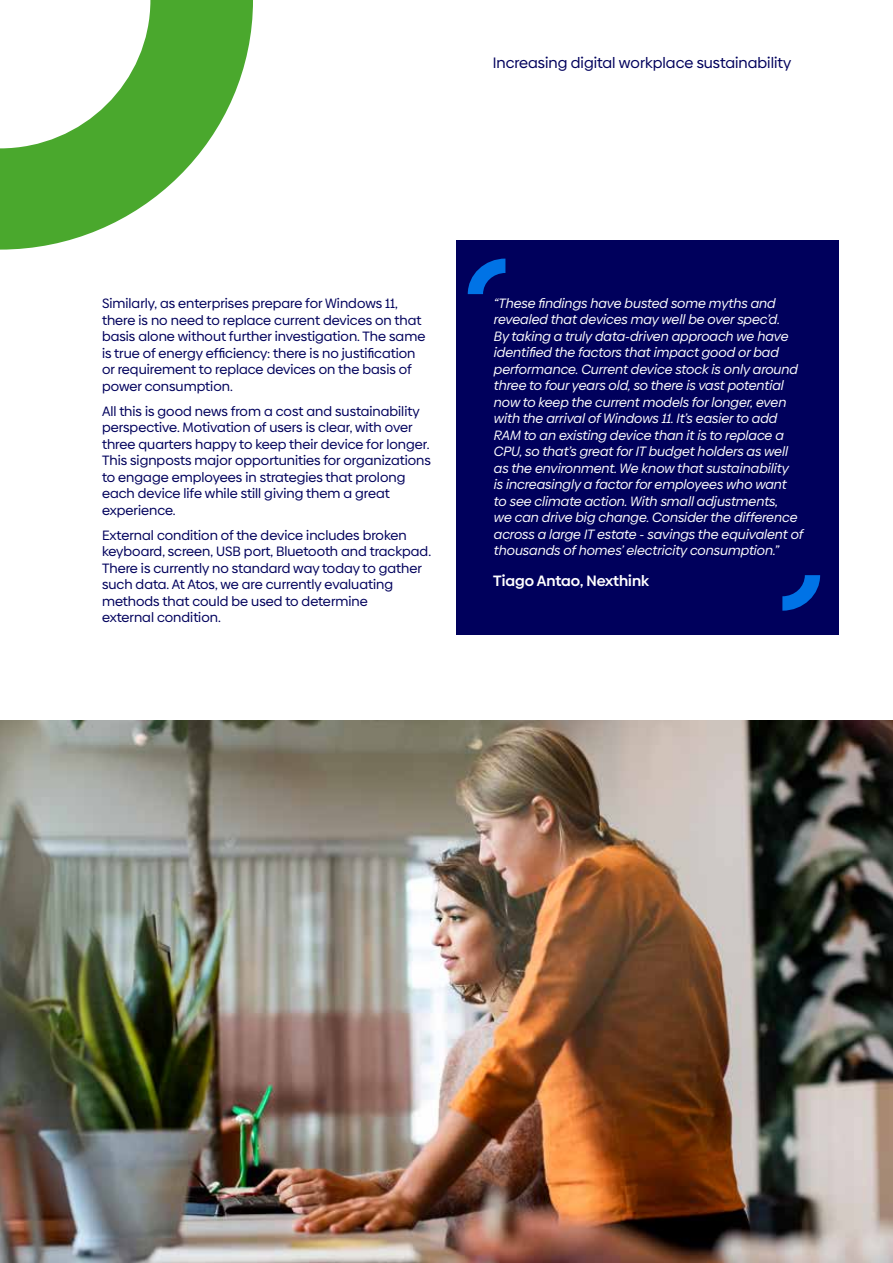
<style>
.page{position:relative;width:893px;height:1263px;background:#fff}
.page>*{position:absolute;margin:0;border:0;box-sizing:border-box;transform-origin:0 0}
.t1{font:15.15px "Biennale";color:#00005c}
.t2{font:600 15px "Biennale";color:#fff}
.t3{font:13.5px/16.5px "Biennale";color:#00005c}
.t4{font:italic 13.5px/16.5px "Biennale";color:#fff}
</style>
<div class="page">
<img style="left:0;top:721px;width:893px;height:542px">
<svg style="left:0;top:0;width:253px;height:250px;fill:#4aa82d"></svg>
<div style="left:456px;top:240px;width:383px;height:395px;background:#00005c"></div>
<svg style="left:468px;top:259px;width:37px;height:35px"></svg>
<svg style="left:782px;top:575px;width:38px;height:36px"></svg>
<p class="t1" style="left:493px;top:53px;width:300px">Increasing digital workplace sustainability</p>
<p class="t3" style="left:102px;top:295px;width:325px">Similarly, as enterprises prepare for Windows 11, there is no need to replace current devices on that basis alone without further investigation. The same is true of energy efficiency: there is no justification or requirement to replace devices on the basis of power consumption.</p>
<p class="t3" style="left:102px;top:403px;width:330px">All this is good news from a cost and sustainability perspective. Motivation of users is clear, with over three quarters happy to keep their device for longer.<br>This signposts major opportunities for organizations to engage employees in strategies that prolong each device life while still giving them a great experience.</p>
<p class="t3" style="left:102px;top:527px;width:331px">External condition of the device includes broken keyboard, screen, USB port, Bluetooth and trackpad.<br>There is currently no standard way today to gather such data. At Atos, we are currently evaluating methods that could be used to determine<br>external condition.</p>
<p class="t4" style="left:493px;top:295px;width:311px">“These findings have busted some myths and revealed that devices may well be over spec’d.<br>By taking a truly data-driven approach we have identified the factors that impact good or bad performance. Current device stock is only around three to four years old, so there is vast potential now to keep the current models for longer, even with the arrival of Windows 11. It’s easier to add RAM to an existing device than it is to replace a CPU, so that’s great for IT budget holders as well as the environment. We know that sustainability<br>is increasingly a factor for employees who want<br>to see climate action. With small adjustments,<br>we can drive big change. Consider the difference across a large IT estate - savings the equivalent of thousands of homes’ electricity consumption.”</p>
<p class="t2" style="left:493px;top:571px;width:157px">Tiago Antao, Nexthink</p>
</div>
